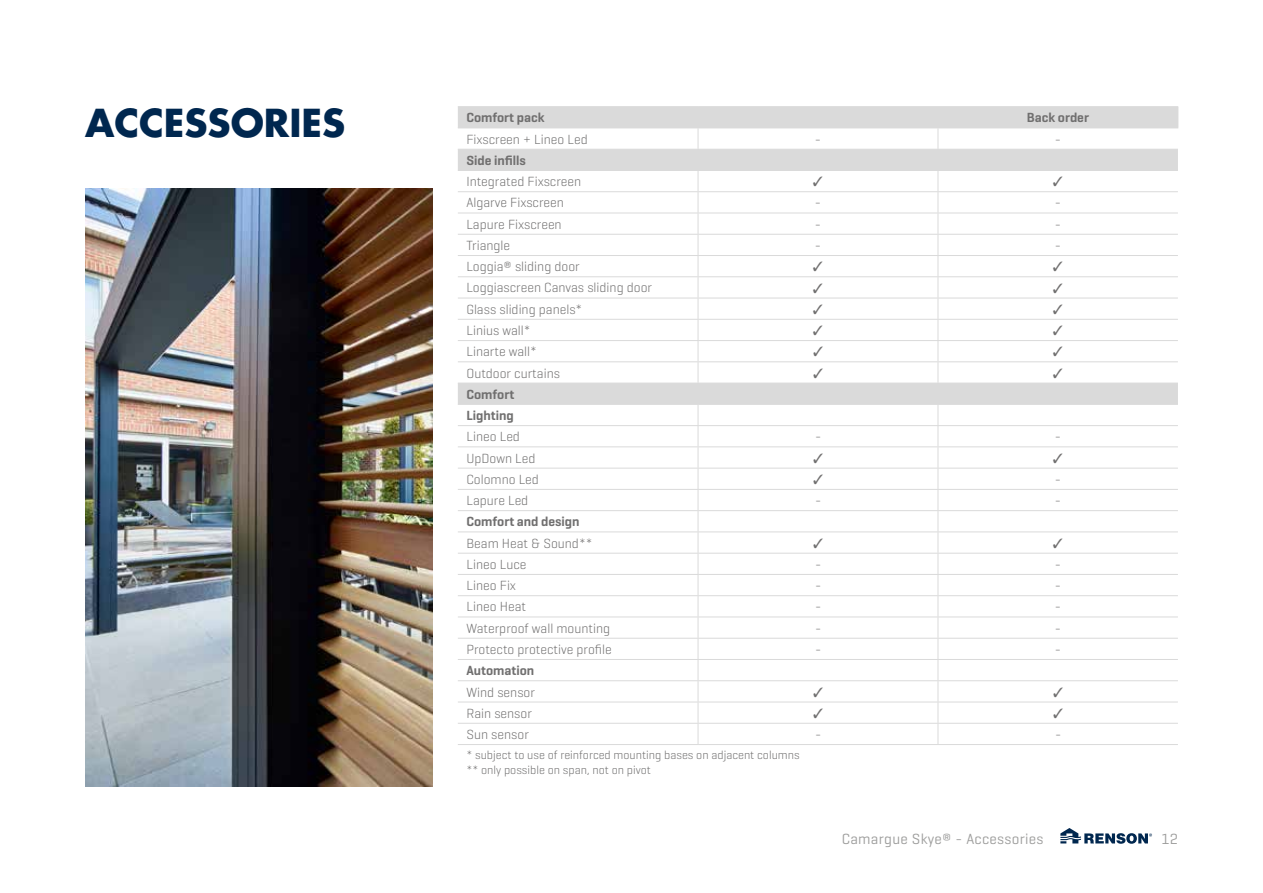
<style>
.page{position:relative;width:1263px;height:893px;background:#fff}
.page>*{position:absolute;margin:0;border:0;box-sizing:border-box;transform-origin:0 0}
.t1{font:700 37.5px "Futura Std";color:#00274f}
.t2{font:15px "Geogrotesque";letter-spacing:.02em;color:#9d9d9c}
.t3{font:300 13.5px "Geogrotesque";color:#706f6f}
.t4{font:600 13.5px/21.3px "Geogrotesque";color:#706f6f}
.t5{font:300 12px/15px "Geogrotesque";color:#706f6f}
</style>
<div class="page">
<svg style="left:1060px;top:828px;width:92px;height:16px"></svg>
<img style="left:85px;top:188px;width:347px;height:599px">
<hr style="left:458px;top:106px;width:240px;height:1px;background:#dadada">
<hr style="left:698px;top:106px;width:240px;height:1px;background:#dadada">
<hr style="left:938px;top:106px;width:240px;height:1px;background:#dadada">
<hr style="left:458px;top:744px;width:240px;height:1px;background:#dadada">
<hr style="left:698px;top:744px;width:240px;height:1px;background:#dadada">
<hr style="left:938px;top:744px;width:240px;height:1px;background:#dadada">
<svg style="left:458px;top:107px;width:720px;height:637px"></svg>
<h1 class="t1" style="left:85px;top:98px;width:262px">ACCESSORIES</h1>
<p class="t4" style="left:466px;top:107px;width:80px">Comfort pack</p>
<p class="t4" style="left:1027px;top:107px;width:64px">Back order</p>
<p class="t3" style="left:466px;top:131px;width:123px">Fixscreen + Lineo Led</p>
<p class="t3" style="left:815px;top:131px;width:8px">-</p>
<p class="t3" style="left:1055px;top:131px;width:8px">-</p>
<p class="t4" style="left:466px;top:150px;width:61px">Side infills</p>
<p class="t3" style="left:466px;top:173px;width:116px">Integrated Fixscreen</p>
<p class="t3" style="left:466px;top:194px;width:99px">Algarve Fixscreen</p>
<p class="t3" style="left:815px;top:194px;width:8px">-</p>
<p class="t3" style="left:1055px;top:194px;width:8px">-</p>
<p class="t3" style="left:466px;top:216px;width:97px">Lapure Fixscreen</p>
<p class="t3" style="left:815px;top:216px;width:8px">-</p>
<p class="t3" style="left:1055px;top:216px;width:8px">-</p>
<p class="t3" style="left:466px;top:237px;width:45px">Triangle</p>
<p class="t3" style="left:815px;top:237px;width:8px">-</p>
<p class="t3" style="left:1055px;top:237px;width:8px">-</p>
<p class="t3" style="left:466px;top:258px;width:115px">Loggia® sliding door</p>
<p class="t3" style="left:466px;top:279px;width:187px">Loggiascreen Canvas sliding door</p>
<p class="t3" style="left:466px;top:301px;width:118px">Glass sliding panels*</p>
<p class="t3" style="left:466px;top:322px;width:66px">Linius wall*</p>
<p class="t3" style="left:466px;top:343px;width:72px">Linarte wall*</p>
<p class="t3" style="left:466px;top:365px;width:95px">Outdoor curtains</p>
<p class="t4" style="left:466px;top:383px;width:49px">Comfort<br>Lighting</p>
<p class="t3" style="left:466px;top:428px;width:55px">Lineo Led</p>
<p class="t3" style="left:815px;top:428px;width:8px">-</p>
<p class="t3" style="left:1055px;top:428px;width:8px">-</p>
<p class="t3" style="left:466px;top:450px;width:71px">UpDown Led</p>
<p class="t3" style="left:466px;top:471px;width:74px">Colomno Led</p>
<p class="t3" style="left:1055px;top:471px;width:8px">-</p>
<p class="t3" style="left:466px;top:492px;width:63px">Lapure Led</p>
<p class="t3" style="left:815px;top:492px;width:8px">-</p>
<p class="t3" style="left:1055px;top:492px;width:8px">-</p>
<p class="t4" style="left:466px;top:511px;width:115px">Comfort and design</p>
<p class="t3" style="left:466px;top:535px;width:128px">Beam Heat &amp; Sound**</p>
<p class="t3" style="left:466px;top:556px;width:62px">Lineo Luce</p>
<p class="t3" style="left:815px;top:556px;width:8px">-</p>
<p class="t3" style="left:1055px;top:556px;width:8px">-</p>
<p class="t3" style="left:466px;top:577px;width:51px">Lineo Fix</p>
<p class="t3" style="left:815px;top:577px;width:8px">-</p>
<p class="t3" style="left:1055px;top:577px;width:8px">-</p>
<p class="t3" style="left:466px;top:598px;width:61px">Lineo Heat</p>
<p class="t3" style="left:815px;top:598px;width:8px">-</p>
<p class="t3" style="left:1055px;top:598px;width:8px">-</p>
<p class="t3" style="left:466px;top:620px;width:145px">Waterproof wall mounting</p>
<p class="t3" style="left:815px;top:620px;width:8px">-</p>
<p class="t3" style="left:1055px;top:620px;width:8px">-</p>
<p class="t3" style="left:466px;top:641px;width:147px">Protecto protective profile</p>
<p class="t3" style="left:815px;top:641px;width:8px">-</p>
<p class="t3" style="left:1055px;top:641px;width:8px">-</p>
<p class="t4" style="left:466px;top:660px;width:69px">Automation</p>
<p class="t3" style="left:466px;top:683px;width:70px">Wind sensor</p>
<p class="t3" style="left:466px;top:705px;width:67px">Rain sensor</p>
<p class="t3" style="left:466px;top:726px;width:64px">Sun sensor</p>
<p class="t3" style="left:815px;top:726px;width:8px">-</p>
<p class="t3" style="left:1055px;top:726px;width:8px">-</p>
<p class="t5" style="left:466px;top:747px;width:335px">* subject to use of reinforced mounting bases on adjacent columns ** only possible on span, not on pivot</p>
<p class="t2" style="left:842px;top:829px;width:203px">Camargue Skye® - Accessories</p>
<p class="t2" style="left:1161px;top:829px;width:18px">12</p>
</div>
